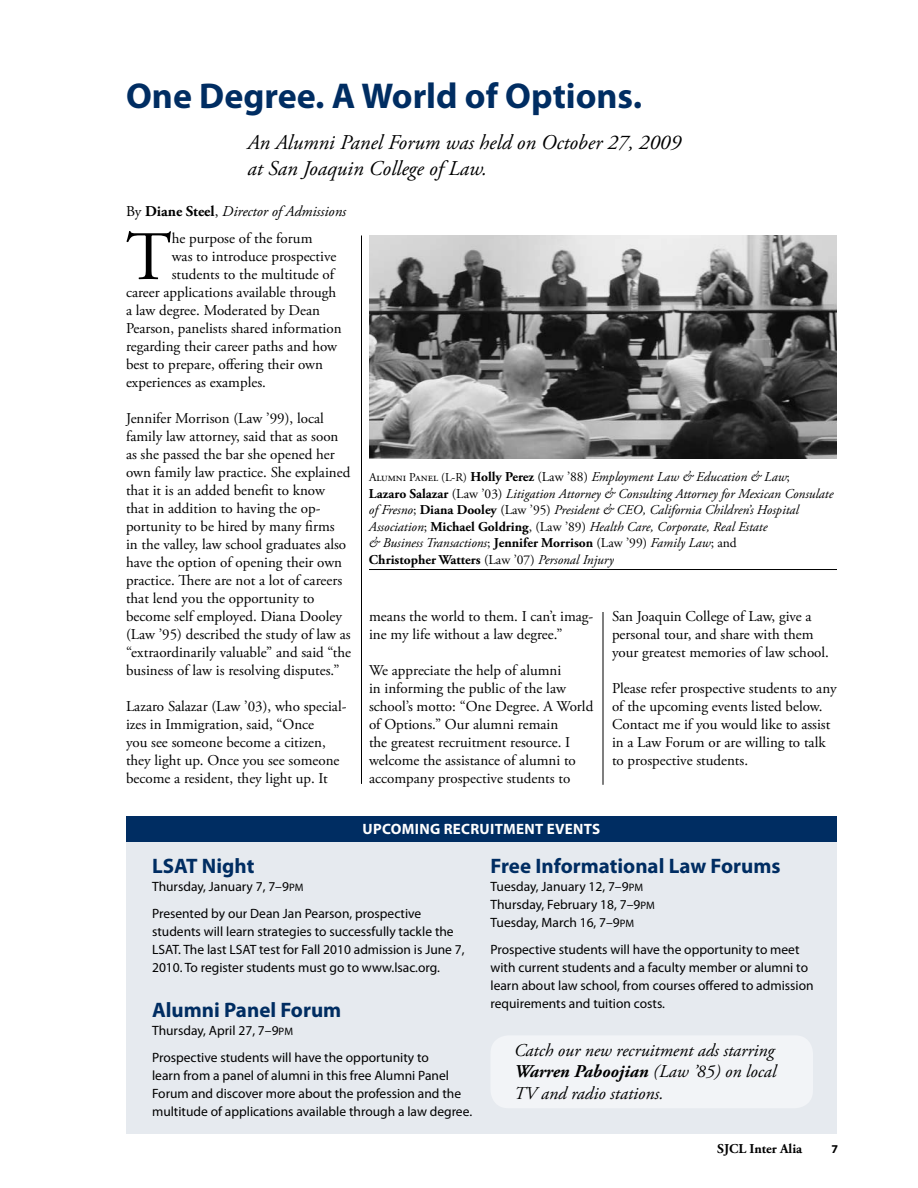
<style>
.page{position:relative;width:918px;height:1188px;background:#fff}
.page>*{position:absolute;margin:0;border:0;box-sizing:border-box;transform-origin:0 0}
.t1{font:69.3px "Adobe Garamond Pro";color:#000}
.t2{font:700 36px "Myriad Pro";color:#002d62}
.t3{font:italic 21px/25.2px "Adobe Garamond Pro";color:#000}
.t4{font:700 21px "Myriad Pro";color:#002d62}
.t5{font:italic 18px/21.6px "Adobe Garamond Pro";color:#000;text-align:justify}
.t6{font:15px/18px "Adobe Garamond Pro";letter-spacing:-.005em;color:#000}
.t7{font:italic 15px "Adobe Garamond Pro";color:#000}
.t8{font:700 15px "Myriad Pro";letter-spacing:.02em;color:#fff}
.t9{font:13.5px/18px "Myriad Pro";color:#000}
.t10{font:italic 13.5px/16.5px "Adobe Garamond Pro";color:#000}
.t11{font:700 13.5px "Adobe Garamond Pro";color:#000}
.t12{font:700 12px "Myriad Pro";color:#000}
.s1{font-style:normal}
.s2{font-weight:700;font-style:normal}
.s3{font-style:normal;font-size:12px}
.s4{font-family:"Myriad Pro Regular SC800";font-size:10.8px}
.s5{font-weight:700}
</style>
<div class="page">
<div style="left:126px;top:817px;width:711px;height:317px;background:#e6eaef"></div>
<div style="left:126px;top:816px;width:711px;height:25px;background:#002d62"></div>
<div style="left:490px;top:1035px;width:323px;height:73px;background:#f2f4f7;border-radius:18px"></div>
<hr style="left:369px;top:569px;width:468px;height:1px;background:#000">
<img style="left:369px;top:236px;width:468px;height:222px">
<hr style="left:361px;top:236px;width:1px;height:548px;background:#000">
<hr style="left:603px;top:612px;width:1px;height:173px;background:#000">
<h2 class="t2" style="left:126px;top:72px;width:518px">One Degree. A World of Options.</h2>
<h3 class="t3" style="left:248px;top:131px;width:435px">An Alumni Panel Forum was held on October 27, 2009 at San Joaquin College of Law.</h3>
<p class="t7" style="left:126px;top:203px;width:222px"><span class="s1">By</span> <span class="s2">Diane Steel</span><span class="s1">,</span> Director of Admissions</p>
<h1 class="t1" style="left:126px;top:215px;width:47px">T</h1>
<p class="t6" style="left:172px;top:230px;width:142px">he purpose of the forum</p>
<p class="t6" style="left:172px;top:248px;width:166px">was to introduce prospective</p>
<p class="t6" style="left:172px;top:266px;width:166px">students to the multitude of</p>
<p class="t6" style="left:126px;top:284px;width:212px">career applications available through</p>
<p class="t6" style="left:126px;top:302px;width:196px">a law degree. Moderated by Dean</p>
<p class="t6" style="left:126px;top:320px;width:217px">Pearson, panelists shared information</p>
<p class="t6" style="left:126px;top:338px;width:213px">regarding their career paths and how</p>
<p class="t6" style="left:126px;top:356px;width:199px">best to prepare, offering their own</p>
<p class="t6" style="left:126px;top:374px;width:141px">experiences as examples.</p>
<p class="t6" style="left:126px;top:410px;width:227px">Jennifer Morrison (Law ’99), local family law attorney, said that as soon as she passed the bar she opened her own family law practice. She explained that it is an added benefit to know that in addition to having the op&shy;portunity to be hired by many firms<br>in the valley, law school graduates also have the option of opening their own practice. There are not a lot of careers that lend you the opportunity to become self employed. Diana Dooley (Law ’95) described the study of law as “extraordinarily valuable” and said “the business of law is resolving disputes.”</p>
<p class="t6" style="left:126px;top:698px;width:222px">Lazaro Salazar (Law ’03), who special&shy;izes in Immigration, said, “Once<br>you see someone become a citizen, they light up. Once you see someone become a resident, they light up. It</p>
<p class="t10" style="left:369px;top:469px;width:466px"><span class="s3">Alumni Panel (L-R)</span> <span class="s2">Holly Perez</span> <span class="s1">(Law ’88)</span> Employment Law &amp; Education &amp; Law<span class="s1">;<br></span><span class="s2">Lazaro Salazar</span> <span class="s1">(Law ’03)</span> Litigation Attorney &amp; Consulting Attorney for Mexican Consulate of Fresno<span class="s1">;</span> <span class="s2">Diana Dooley</span> <span class="s1">(Law ’95)</span> President &amp; CEO, California Children’s Hospital Association<span class="s1">;</span> <span class="s2">Michael Goldring</span><span class="s1">, (Law ’89)</span> Health Care, Corporate, Real Estate<br>&amp; Business Transactions<span class="s1">;</span> <span class="s2">Jennifer Morrison</span> <span class="s1">(Law ’99)</span> Family Law<span class="s1">; and<br></span><span class="s2">Christopher Watters</span> <span class="s1">(Law ’07)</span> Personal Injury</p>
<p class="t6" style="left:369px;top:608px;width:226px">means the world to them. I can’t imag&shy;ine my life without a law degree.”</p>
<p class="t6" style="left:369px;top:662px;width:226px">We appreciate the help of alumni<br>in informing the public of the law school’s motto: “One Degree. A World of Options.” Our alumni remain<br>the greatest recruitment resource. I welcome the assistance of alumni to accompany prospective students to</p>
<p class="t6" style="left:612px;top:608px;width:219px">San Joaquin College of Law, give a personal tour, and share with them your greatest memories of law school.</p>
<p class="t6" style="left:612px;top:680px;width:226px">Please refer prospective students to any of the upcoming events listed below.<br>Contact me if you would like to assist in a Law Forum or are willing to talk to prospective students.</p>
<p class="t8" style="left:363px;top:820px;width:100px">Upcoming Recruit</p>
<p class="t8" style="left:503px;top:820px;width:99px">ment Events</p>
<h3 class="t4" style="left:152px;top:852px;width:104px">LSAT Night</h3>
<p class="t9" style="left:152px;top:873px;width:271px;line-height:27px">Thursday, January 7, 7–9<span class="s4">PM<br></span>Presented by our Dean Jan Pearson, prospective</p>
<p class="t9" style="left:152px;top:922px;width:314px">students will learn strategies to successfully tackle the<br>LSAT. The last LSAT test for Fall 2010 admission is June 7,<br>2010. To register students must go to www.lsac.org.</p>
<h3 class="t4" style="left:152px;top:996px;width:191px">Alumni Panel Forum</h3>
<p class="t9" style="left:152px;top:1017px;width:278px;line-height:27px">Thursday, April 27, 7–9<span class="s4">PM<br></span>Prospective students will have the opportunity to</p>
<p class="t9" style="left:152px;top:1066px;width:322px">learn from a panel of alumni in this free Alumni Panel<br>Forum and discover more about the profession and the multitude of applications available through a law degree.</p>
<h3 class="t4" style="left:490px;top:852px;width:292px">Free Informational Law Forums</h3>
<p class="t9" style="left:490px;top:877px;width:166px">Tuesday, January 12, 7–9<span class="s4">PM<br></span>Thursday, February 18, 7–9<span class="s4">PM<br></span>Tuesday, March 16, 7–9<span class="s4">PM</span></p>
<p class="t9" style="left:490px;top:940px;width:325px">Prospective students will have the opportunity to meet with current students and a faculty member or alumni to learn about law school, from courses offered to admission requirements and tuition costs.</p>
<p class="t5" style="left:514px;top:1040px;width:264px">Catch our new recruitment ads starring <span class="s5">Warren Paboojian</span> (Law ’85) on local TV and radio stations.</p>
<p class="t11" style="left:717px;top:1141px;width:87px">SJCL Inter Alia</p>
<p class="t12" style="left:832px;top:1141px;width:8px">7</p>
</div>
